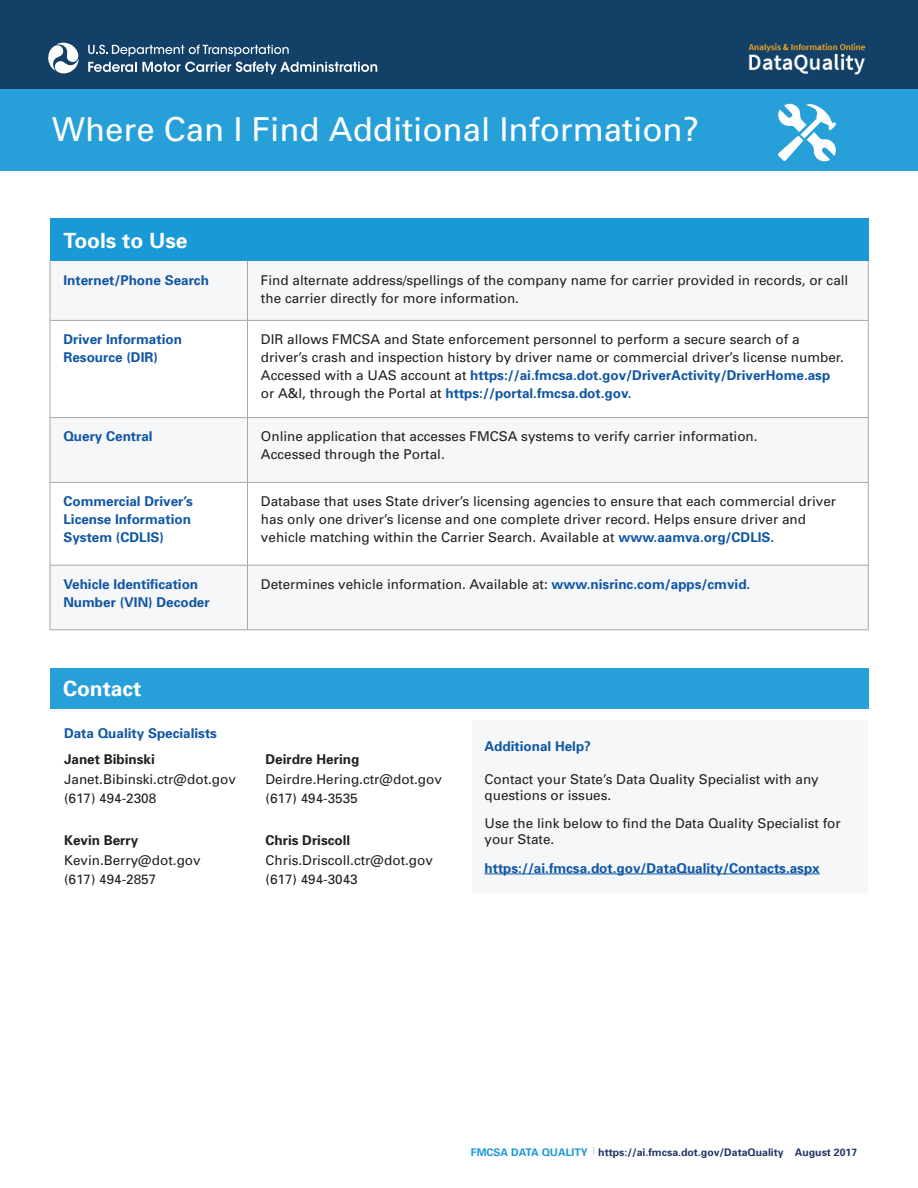
<style>
.page{position:relative;width:918px;height:1188px;background:#fff}
.page>*{position:absolute;margin:0;border:0;box-sizing:border-box;transform-origin:0 0}
.HE2{font:33px "Univers";color:#fff}
.HE2-2{font:700 21px "Univers";color:#fff}
.t1{font:13.5px/18px "Univers";color:#231f20}
.HE2-3{font:700 13.5px/18px "Univers";color:#1157a5}
.t2{font:700 13.5px "Univers";color:#231f20}
.BT{font:700 10.5px "Univers";color:#233767}
.s1{font-weight:700;color:#1157a5}
.s2{font-weight:700}
.s3{color:#1999d6}
.s4{font-size:9.6px;color:#c9d1d7}
</style>
<div class="page">
<div style="left:0;top:89px;width:918px;height:82px;background:#279fd8"></div>
<div style="left:0;top:0;width:918px;height:89px;background:#124066"></div>
<div style="left:50px;top:218px;width:818px;height:43px;background:#1999d6"></div>
<svg style="left:51px;top:261px;width:817px;height:369px;fill:#f6f7f8"></svg>
<hr style="left:50px;top:261px;width:1px;height:59px;background:#a8a89d">
<hr style="left:247px;top:261px;width:1px;height:59px;background:#a8a89d">
<hr style="left:868px;top:261px;width:1px;height:59px;background:#a8a89d">
<hr style="left:50px;top:320px;width:197px;height:1px;background:#a8a89d">
<hr style="left:50px;top:321px;width:1px;height:96px;background:#a8a89d">
<hr style="left:248px;top:320px;width:620px;height:1px;background:#a8a89d">
<hr style="left:247px;top:321px;width:1px;height:96px;background:#a8a89d">
<hr style="left:868px;top:321px;width:1px;height:96px;background:#a8a89d">
<hr style="left:50px;top:417px;width:197px;height:1px;background:#a8a89d">
<hr style="left:50px;top:418px;width:1px;height:64px;background:#a8a89d">
<hr style="left:248px;top:417px;width:620px;height:1px;background:#a8a89d">
<hr style="left:247px;top:418px;width:1px;height:64px;background:#a8a89d">
<hr style="left:868px;top:418px;width:1px;height:64px;background:#a8a89d">
<hr style="left:50px;top:482px;width:197px;height:1px;background:#a8a89d">
<hr style="left:50px;top:483px;width:1px;height:82px;background:#a8a89d">
<hr style="left:248px;top:482px;width:620px;height:1px;background:#a8a89d">
<hr style="left:247px;top:483px;width:1px;height:82px;background:#a8a89d">
<hr style="left:868px;top:483px;width:1px;height:82px;background:#a8a89d">
<hr style="left:50px;top:565px;width:197px;height:1px;background:#a8a89d">
<hr style="left:50px;top:565px;width:1px;height:65px;background:#a8a89d">
<hr style="left:248px;top:565px;width:620px;height:1px;background:#a8a89d">
<hr style="left:247px;top:565px;width:1px;height:65px;background:#a8a89d">
<hr style="left:868px;top:565px;width:1px;height:65px;background:#a8a89d">
<hr style="left:50px;top:630px;width:197px;height:1px;background:#a8a89d">
<hr style="left:248px;top:630px;width:620px;height:1px;background:#a8a89d">
<div style="left:472px;top:720px;width:396px;height:174px;background:#f6f7f8"></div>
<hr style="left:484px;top:874px;width:336px;height:1px;background:#1157a5">
<div style="left:50px;top:668px;width:818px;height:40px;background:#279fd8"></div>
<svg style="left:48px;top:43px;width:31px;height:31px"></svg>
<svg style="left:88px;top:45px;width:201px;height:11px"></svg>
<svg style="left:88px;top:62px;width:289px;height:12px"></svg>
<img style="left:748px;top:43px;width:118px;height:32px">
<svg style="left:778px;top:103px;width:58px;height:59px"></svg>
<p class="HE2" style="left:52px;top:108px;width:649px">Where Can I Find Additional Information?</p>
<p class="HE2-2" style="left:63px;top:227px;width:126px">Tools to Use</p>
<p class="HE2-3" style="left:63px;top:270px;width:147px">Internet/Phone Search</p>
<p class="t1" style="left:261px;top:271px;width:589px">Find alternate address/spellings of the company name for carrier provided in records, or call the carrier directly for more information.</p>
<p class="HE2-3" style="left:63px;top:330px;width:120px">Driver Information<br>Resource (DIR)</p>
<p class="t1" style="left:261px;top:330px;width:584px">DIR allows FMCSA and State enforcement personnel to perform a secure search of a driver’s crash and inspection history by driver name or commercial driver’s license number.<br>Accessed with a UAS account at <span class="s1">https://ai.fmcsa.dot.gov/DriverActivity/DriverHome.asp </span>or A&amp;I, through the Portal at <span class="s1">https://portal.fmcsa.dot.gov.</span></p>
<p class="HE2-3" style="left:63px;top:427px;width:91px">Query Central</p>
<p class="t1" style="left:261px;top:427px;width:498px">Online application that accesses FMCSA systems to verify carrier information.<br>Accessed through the Portal.</p>
<p class="HE2-3" style="left:63px;top:492px;width:131px">Commercial Driver’s<br>License Information<br>System (CDLIS)</p>
<p class="t1" style="left:261px;top:492px;width:577px">Database that uses State driver’s licensing agencies to ensure that each commercial driver has only one driver’s license and one complete driver record. Helps ensure driver and vehicle matching within the Carrier Search. Available at <span class="s1">www.aamva.org/CDLIS.</span></p>
<p class="HE2-3" style="left:63px;top:575px;width:148px">Vehicle Identification<br>Number (VIN) Decoder</p>
<p class="t1" style="left:261px;top:575px;width:491px">Determines vehicle information. Available at: <span class="s1">www.nisrinc.com/apps/cmvid.</span></p>
<p class="HE2-2" style="left:63px;top:675px;width:80px">Contact</p>
<p class="HE2-3" style="left:64px;top:724px;width:155px">Data Quality Specialists</p>
<p class="t2" style="left:64px;top:751px;width:92px">Janet Bibinski</p>
<p class="t1" style="left:64px;top:770px;width:173px">Janet.Bibinski.ctr@dot.gov</p>
<p class="t1" style="left:64px;top:789px;width:94px">(617) 494-2308</p>
<p class="t2" style="left:64px;top:832px;width:76px">Kevin Berry</p>
<p class="t1" style="left:64px;top:851px;width:138px">Kevin.Berry@dot.gov</p>
<p class="t1" style="left:64px;top:870px;width:94px">(617) 494-2857</p>
<p class="t1" style="left:266px;top:750px;width:178px;line-height:19.5px"><span class="s2">Deirdre Hering<br></span>Deirdre.Hering.ctr@dot.gov (617) 494-3535</p>
<p class="t1" style="left:266px;top:831px;width:169px;line-height:19.5px"><span class="s2">Chris Driscoll<br></span>Chris.Driscoll.ctr@dot.gov (617) 494-3043</p>
<p class="HE2-3" style="left:485px;top:737px;width:108px">Additional Help?</p>
<p class="t1" style="left:485px;top:771px;width:336px;line-height:16.2px">Contact your State’s Data Quality Specialist with any questions or issues.</p>
<p class="t1" style="left:485px;top:815px;width:358px;line-height:16.2px">Use the link below to find the Data Quality Specialist for your State.</p>
<p class="HE2-3" style="left:485px;top:858px;width:337px">https://ai.fmcsa.dot.gov/DataQuality/Contacts.aspx</p>
<p class="BT" style="left:471px;top:1145px;width:388px"><span class="s3">FMCSA DATA QUALITY</span> <span class="s4">|</span> https://ai.fmcsa.dot.gov/DataQuality August 2017</p>
</div>
